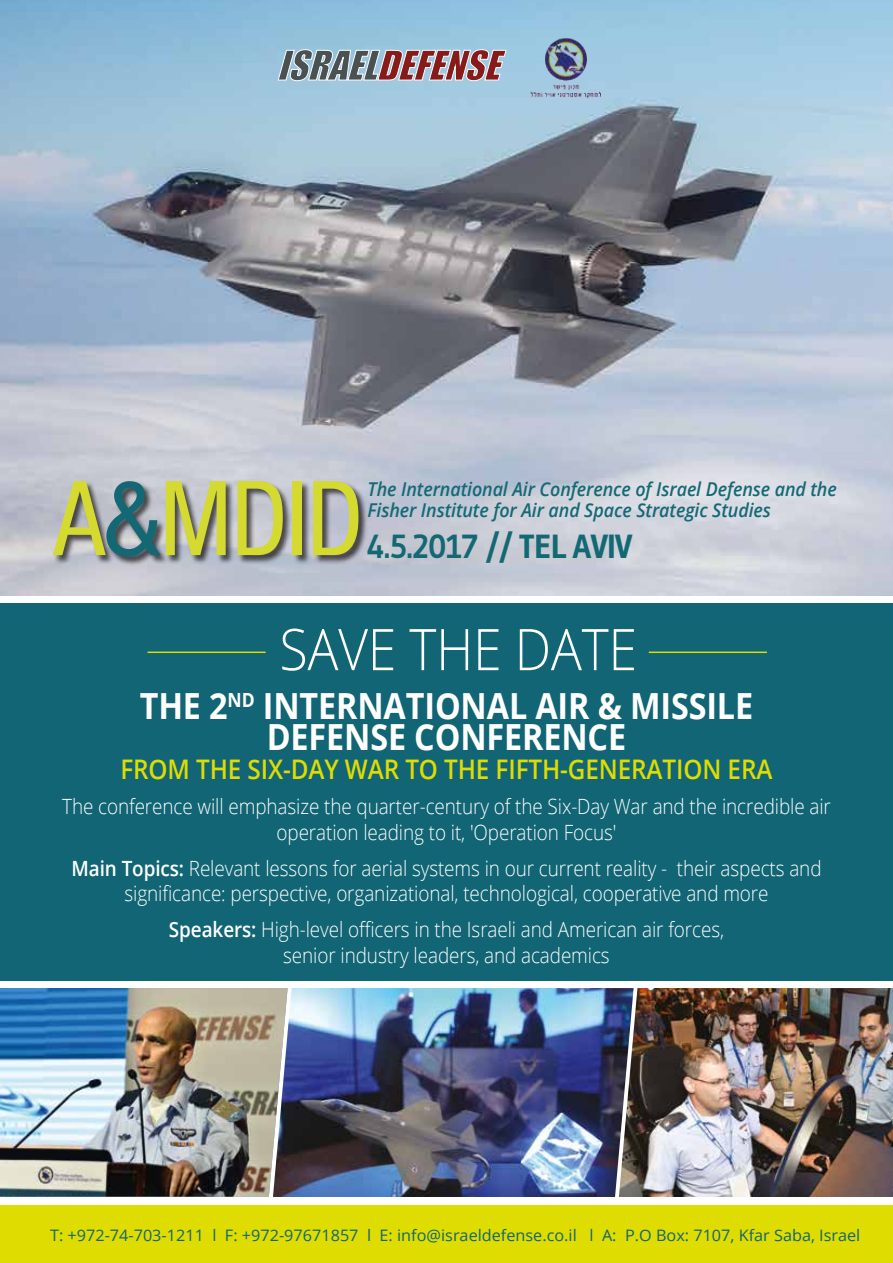
<style>
.page{position:relative;width:893px;height:1263px;background:#fff}
.page>*{position:absolute;margin:0;border:0;box-sizing:border-box;transform-origin:0 0}
.t1{font:condensed 103.5px "Helvetica Neue LT Std";color:#d5da30}
.t2{font:300 57.45px "Open Sans";letter-spacing:-.005em;color:#fff;scale:.9 1}
.t3{font:700 36px/31.5px "Open Sans";letter-spacing:-.005em;color:#fff;text-align:center;scale:.9 1}
.t4{font:700 33.45px "Gudea";letter-spacing:-.015em;color:#136874;scale:.95 1}
.t5{font:600 27px "Open Sans";letter-spacing:-.005em;color:#dedc00;scale:.9 1}
.t6{font:300 21px/25.5px "Open Sans";letter-spacing:-.005em;color:#fff;text-align:center;scale:.9 1}
.t7{font:italic 600 19.05px/21.3px "Open Sans";letter-spacing:-.005em;color:#156975;scale:.94 1}
.t8{font:15.75px "Open Sans";color:#116574}
.s1{color:#136874}
.s2{font-weight:600}
</style>
<div class="page">
<img style="left:0;top:0;width:893px;height:596px">
<div style="left:0;top:1205px;width:893px;height:58px;background:#dedc00"></div>
<img style="left:634px;top:988px;width:259px;height:209px">
<img style="left:288px;top:988px;width:346px;height:209px">
<img style="left:0;top:988px;width:288px;height:209px">
<svg style="left:278px;top:49px;width:229px;height:32px;background:#958389"></svg>
<img style="left:516px;top:34px;width:99px;height:71px">
<div style="left:0;top:603px;width:893px;height:378px;background:#116574"></div>
<hr style="left:148px;top:651px;width:118px;height:2px;background:#dedc00">
<hr style="left:649px;top:651px;width:118px;height:2px;background:#dedc00">
<img style="left:50px;top:467px;width:323px;height:121px">
<h1 class="t1" style="left:54px;top:459px;width:311px">A<span class="s1">&amp;</span>MDID</h1>
<p class="t7" style="left:368px;top:478px;width:501px">The International Air Conference of Israel Defense and the<br>Fisher Institute for Air and Space Strategic Studies</p>
<h3 class="t4" style="left:368px;top:525px;width:280px">4.5.2017 // TEL AVIV</h3>
<h2 class="t2" style="left:279px;top:610px;width:399px">SAVE THE DATE</h2>
<h3 class="t3" style="left:140px;top:689px;width:683px">THE 2<sup>ND</sup> INTERNATIONAL AIR &amp; MISSILE<br>DEFENSE CONFERENCE</h3>
<p class="t5" style="left:120px;top:751px;width:726px">FROM THE SIX-DAY WAR TO THE FIFTH-GENERATION ERA</p>
<p class="t6" style="left:62px;top:793px;width:855px">The conference will emphasize the quarter-century of the Six-Day War and the incredible air operation leading to it, 'Operation Focus'</p>
<p class="t6" style="left:72px;top:855px;width:835px"><span class="s2">Main Topics:</span> Relevant lessons for aerial systems in our current reality - their aspects and significance: perspective, organizational, technological, cooperative and more</p>
<p class="t6" style="left:169px;top:916px;width:618px"><span class="s2">Speakers:</span> High-level officers in the Israeli and American air forces, senior industry leaders, and academics</p>
<p class="t8" style="left:50px;top:1224px;width:812px">T: +972-74-703-1211 l F: +972-97671857 l E: info@israeldefense.co.il l A: P.O Box: 7107, Kfar Saba, Israel</p>
</div>
